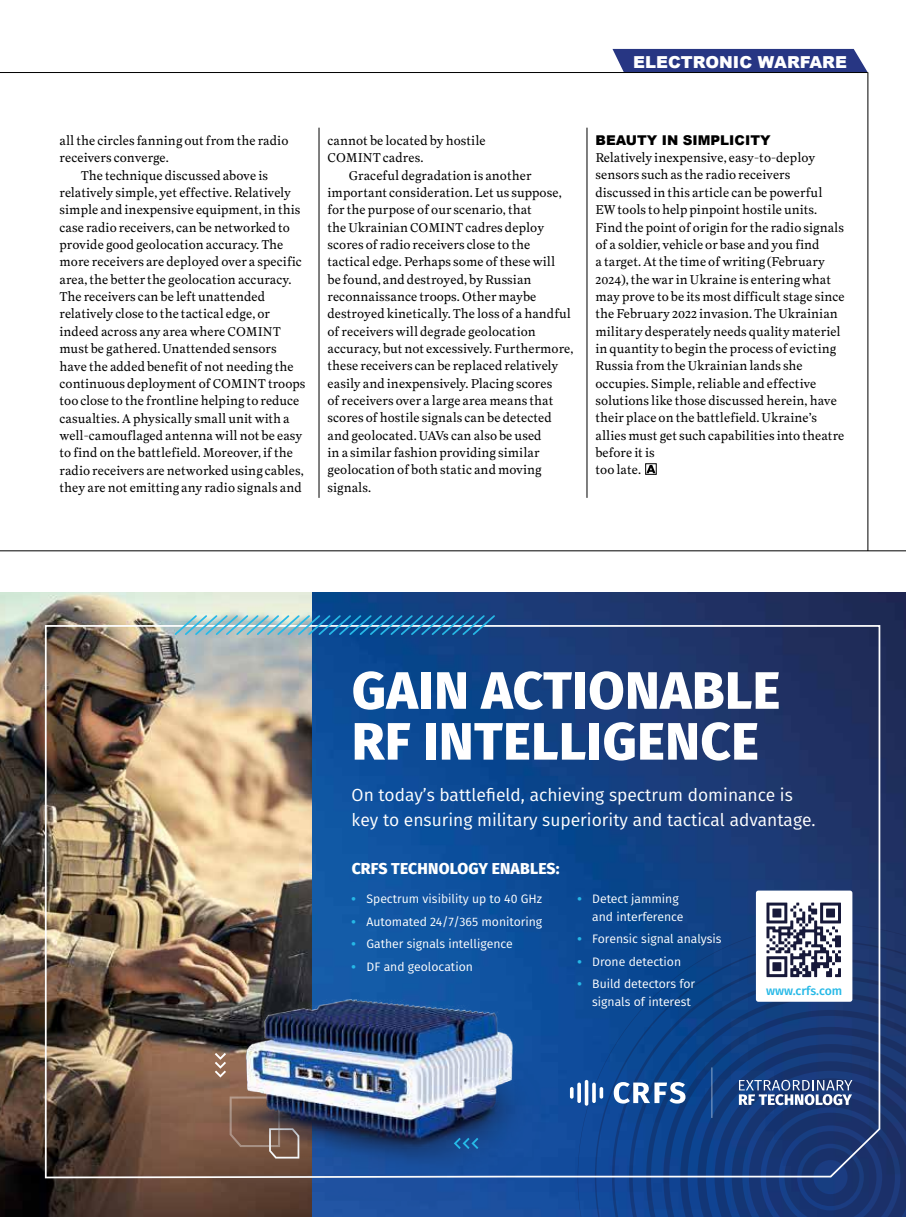
<style>
.page{position:relative;width:906px;height:1217px;background:#fff}
.page>*{position:absolute;margin:0;border:0;box-sizing:border-box;transform-origin:0 0}
.t1{font:800 52.5px/50.8px "Fira Sans";letter-spacing:.01em;color:#fff}
.t2{font:17.55px/24.5px "Fira Sans";color:#fff}
.t3{font:900 16.5px "Arial";color:#fff}
.t4{font:800 15.75px "Fira Sans";letter-spacing:.01em;color:#fff}
.t5{font:13.5px/17.4px "Superior Text";color:#000}
.t6{font:900 13.5px "Arial";color:#000}
.t7{font:12.3px/17.5px "Fira Sans";color:#fff}
.t8{font:500 12.3px "Fira Sans";color:#26b9e7}
.s1{font-weight:800;color:#26b9e7}
</style>
<div class="page">
<div style="left:612px;top:49px;width:255px;height:23px;background:#273683"></div>
<hr style="left:0;top:72px;width:867px;height:1px;background:#000">
<hr style="left:867px;top:72px;width:1px;height:479px;background:#000">
<img style="left:312px;top:592px;width:594px;height:624px">
<svg style="left:595px;top:941px;width:311px;height:275px;background:#1b3975"></svg>
<img style="left:0;top:592px;width:312px;height:624px">
<img style="left:43px;top:624px;width:838px;height:554px">
<svg style="left:173px;top:613px;width:323px;height:23px;background:#5891b5"></svg>
<img style="left:188px;top:999px;width:361px;height:208px">
<svg style="left:454px;top:1137px;width:24px;height:11px"></svg>
<svg style="left:215px;top:1052px;width:11px;height:25px"></svg>
<svg style="left:592px;top:1082px;width:4px;height:20px"></svg>
<svg style="left:599px;top:1086px;width:4px;height:12px"></svg>
<hr style="left:585px;top:1079px;width:3px;height:26px;background:#fff;border-radius:2px">
<svg style="left:577px;top:1082px;width:4px;height:20px"></svg>
<svg style="left:570px;top:1086px;width:3px;height:12px"></svg>
<div style="left:756px;top:890px;width:96px;height:111px;background:#fff;border-radius:2px"></div>
<svg style="left:766px;top:902px;width:75px;height:74px"></svg>
<svg style="left:0;top:1215px;width:6px;height:2px"></svg>
<svg style="left:614px;top:1026px;width:292px;height:191px;background:#1e4383"></svg>
<div style="left:645px;top:463px;width:11px;height:11px;border:1px solid #000"></div>
<svg style="left:646px;top:465px;width:9px;height:8px"></svg>
<hr style="left:0;top:550px;width:906px;height:1px;background:#000">
<hr style="left:319px;top:128px;width:1px;height:369px;background:#000">
<hr style="left:587px;top:128px;width:1px;height:369px;background:#000">
<p class="t3" style="left:633px;top:50px;width:215px">ELECTRONIC WARFARE</p>
<p class="t5" style="left:60px;top:132px;width:230px">all the circles fanning out from the radio receivers converge.</p>
<p class="t5" style="left:60px;top:167px;width:247px;text-indent:21px">The technique discussed above is relatively simple, yet effective. Relatively simple and inexpensive equipment, in this case radio receivers, can be networked to provide good geolocation accuracy. The more receivers are deployed over a specific area, the better the geolocation accuracy.<br>The receivers can be left unattended relatively close to the tactical edge, or indeed across any area where COMINT must be gathered. Unattended sensors have the added benefit of not needing the continuous deployment of COMINT troops too close to the frontline helping to reduce casualties. A physically small unit with a well-camouflaged antenna will not be easy to find on the battlefield. Moreover, if the radio receivers are networked using cables, they are not emitting any radio signals and</p>
<p class="t5" style="left:327px;top:132px;width:160px">cannot be located by hostile<br>COMINT cadres.</p>
<p class="t5" style="left:327px;top:167px;width:247px;text-indent:21px">Graceful degradation is another important consideration. Let us suppose, for the purpose of our scenario, that<br>the Ukrainian COMINT cadres deploy scores of radio receivers close to the tactical edge. Perhaps some of these will<br>be found, and destroyed, by Russian reconnaissance troops. Other maybe destroyed kinetically. The loss of a handful of receivers will degrade geolocation accuracy, but not excessively. Furthermore, these receivers can be replaced relatively easily and inexpensively. Placing scores<br>of receivers over a large area means that scores of hostile signals can be detected and geolocated. UAVs can also be used<br>in a similar fashion providing similar geolocation of both static and moving signals.</p>
<p class="t6" style="left:595px;top:130px;width:177px">BEAUTY IN SIMPLICITY</p>
<p class="t5" style="left:595px;top:149px;width:251px">Relatively inexpensive, easy-to-deploy sensors such as the radio receivers discussed in this article can be powerful EW tools to help pinpoint hostile units.<br>Find the point of origin for the radio signals of a soldier, vehicle or base and you find<br>a target. At the time of writing (February 2024), the war in Ukraine is entering what may prove to be its most difficult stage since the February 2022 invasion. The Ukrainian military desperately needs quality materiel in quantity to begin the process of evicting Russia from the Ukrainian lands she occupies. Simple, reliable and effective solutions like those discussed herein, have their place on the battlefield. Ukraine’s allies must get such capabilities into theatre before it is<br>too late.</p>
<h1 class="t1" style="left:352px;top:660px;width:430px">GAIN ACTIONABLE<br>RF INTELLIGENCE</h1>
<p class="t2" style="left:351px;top:782px;width:465px">On today’s battlefield, achieving spectrum dominance is key to ensuring military superiority and tactical advantage.</p>
<p class="t4" style="left:352px;top:854px;width:209px">CRFS TECHNOLOGY ENABLES:</p>
<p class="t7" style="left:351px;top:889px;width:192px"><span class="s1">•</span> Spectrum visibility up to 40 GHz</p>
<p class="t7" style="left:351px;top:912px;width:192px"><span class="s1">•</span> Automated 24/7/365 monitoring</p>
<p class="t7" style="left:351px;top:934px;width:163px"><span class="s1">•</span> Gather signals intelligence</p>
<p class="t7" style="left:351px;top:956px;width:123px"><span class="s1">•</span> DF and geolocation</p>
<p class="t7" style="left:592px;top:889px;width:93px;text-indent:-15px"><span class="s1">•</span> Detect jamming and interference</p>
<p class="t7" style="left:577px;top:929px;width:146px"><span class="s1">•</span> Forensic signal analysis</p>
<p class="t7" style="left:577px;top:952px;width:105px"><span class="s1">•</span> Drone detection</p>
<p class="t7" style="left:592px;top:974px;width:104px;text-indent:-15px"><span class="s1">•</span> Build detectors for signals of interest</p>
<p class="t8" style="left:766px;top:980px;width:78px">www.crfs.com</p>
</div>
